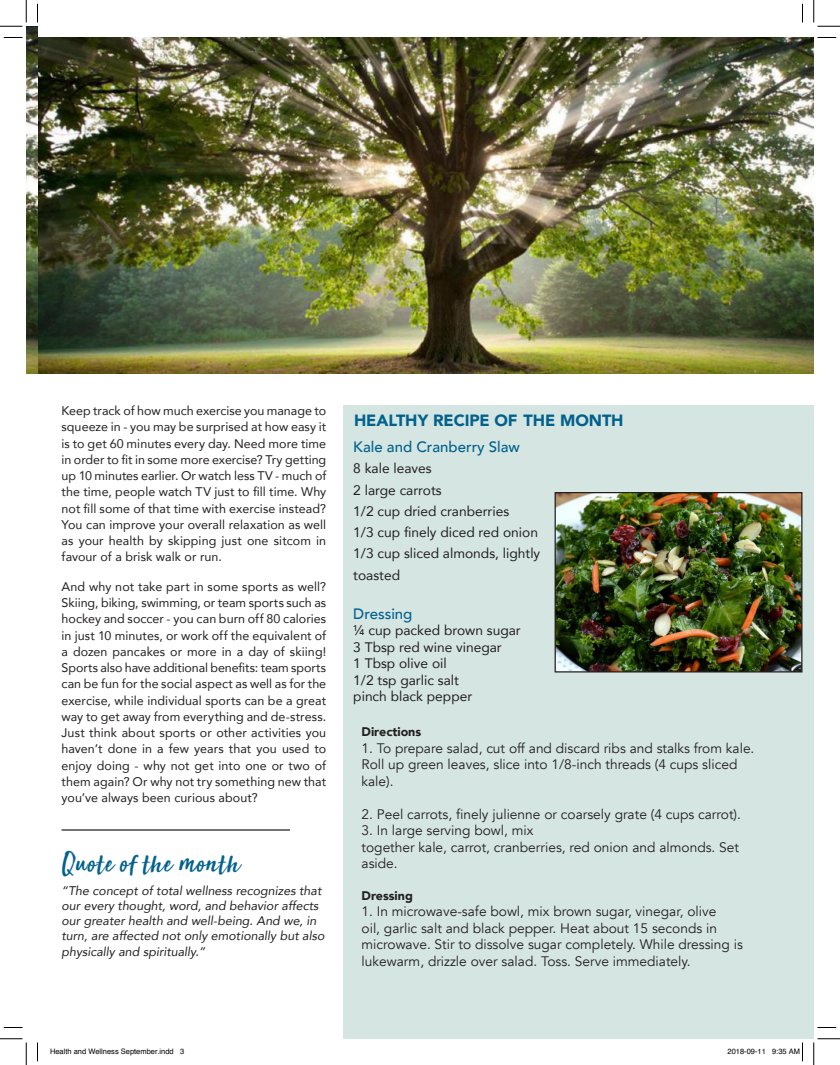
<style>
.page{position:relative;width:840px;height:1065px;background:#fff}
.page>*{position:absolute;margin:0;border:0;box-sizing:border-box;transform-origin:0 0}
.t1{font:30px "Sun Valley";letter-spacing:.03em;color:#00618d}
.t2{font:900 16.25px "Avenir";letter-spacing:-.005em;color:#00618d}
.t3{font:500 15px "Avenir";color:#00618d}
.t4{font:13.75px/16.5px "Avenir";color:#231f20}
.t5{font:13.75px/21.2px "Avenir";color:#231f20}
.t6{font:12.5px/16.2px "Avenir";letter-spacing:.005em;color:#231f20;text-align:justify}
.t7{font:italic 12.5px/15px "Avenir";color:#231f20}
.t8{font:900 12.5px "Avenir";color:#231f20}
.t9{font:7.5px "Helvetica";color:#000}
</style>
<div class="page">
<img style="left:38px;top:38px;width:776px;height:335px">
<div style="left:343px;top:405px;width:471px;height:634px;background:#d5e5e1"></div>
<img style="left:557px;top:494px;width:243px;height:177px">
<div style="left:555px;top:492px;width:247px;height:181px;border:1px solid #231f20"></div>
<img style="left:26px;top:26px;width:12px;height:347px">
<hr style="left:62px;top:829px;width:228px;height:2px;background:#231f20">
<svg style="left:4px;top:37px;width:18px;height:1px"></svg>
<svg style="left:818px;top:37px;width:18px;height:1px"></svg>
<svg style="left:4px;top:1027px;width:18px;height:1px"></svg>
<svg style="left:818px;top:1027px;width:18px;height:1px"></svg>
<svg style="left:37px;top:4px;width:1px;height:18px"></svg>
<svg style="left:37px;top:1042px;width:1px;height:19px"></svg>
<svg style="left:802px;top:4px;width:1px;height:18px"></svg>
<svg style="left:0;top:0;width:27px;height:27px"></svg>
<svg style="left:0;top:1039px;width:27px;height:26px"></svg>
<svg style="left:814px;top:0;width:26px;height:27px"></svg>
<svg style="left:814px;top:1039px;width:26px;height:26px"></svg>
<svg style="left:802px;top:1042px;width:1px;height:19px"></svg>
<p class="t6" style="left:62px;top:402px;width:266px">Keep track of how much exercise you manage to squeeze in - you may be surprised at how easy it is to get 60 minutes every day. Need more time in order to fit in some more exercise? Try getting up 10 minutes earlier. Or watch less TV - much of the time, people watch TV just to fill time. Why not fill some of that time with exercise instead?<br>You can improve your overall relaxation as well as your health by skipping just one sitcom in favour of a brisk walk or run.</p>
<p class="t6" style="left:62px;top:578px;width:266px">And why not take part in some sports as well?<br>Skiing, biking, swimming, or team sports such as hockey and soccer - you can burn off 80 calories in just 10 minutes, or work off the equivalent of a dozen pancakes or more in a day of skiing!<br>Sports also have additional benefits: team sports can be fun for the social aspect as well as for the exercise, while individual sports can be a great way to get away from everything and de-stress.<br>Just think about sports or other activities you haven’t done in a few years that you used to enjoy doing - why not get into one or two of them again? Or why not try something new that you’ve always been curious about?</p>
<h1 class="t1" style="left:62px;top:837px;width:179px">Quote of the month</h1>
<p class="t7" style="left:62px;top:883px;width:264px">“The concept of total wellness recognizes that our every thought, word, and behavior affects our greater health and well-being. And we, in turn, are affected not only emotionally but also</p>
<p class="t7" style="left:62px;top:944px;width:145px">physically and spiritually.”</p>
<h2 class="t2" style="left:354px;top:406px;width:271px">HEALTHY RECIPE OF THE MONTH</h2>
<p class="t3" style="left:353px;top:434px;width:168px">Kale and Cranberry Slaw</p>
<p class="t5" style="left:353px;top:458px;width:188px">8 kale leaves<br>2 large carrots<br>1/2 cup dried cranberries<br>1/3 cup finely diced red onion<br>1/3 cup sliced almonds, lightly toasted</p>
<p class="t3" style="left:353px;top:601px;width:61px">Dressing</p>
<p class="t5" style="left:353px;top:622px;width:169px;line-height:16.5px">¼ cup packed brown sugar<br>3 Tbsp red wine vinegar<br>1 Tbsp olive oil<br>1/2 tsp garlic salt<br>pinch black pepper</p>
<p class="t8" style="left:362px;top:721px;width:61px">Directions</p>
<p class="t4" style="left:362px;top:740px;width:394px">1. To prepare salad, cut off and discard ribs and stalks from kale.<br>Roll up green leaves, slice into 1/8-inch threads (4 cups sliced kale).</p>
<p class="t4" style="left:362px;top:806px;width:381px">2. Peel carrots, finely julienne or coarsely grate (4 cups carrot).</p>
<p class="t4" style="left:362px;top:822px;width:379px">3. In large serving bowl, mix<br>together kale, carrot, cranberries, red onion and almonds. Set aside.</p>
<p class="t8" style="left:362px;top:885px;width:53px">Dressing</p>
<p class="t4" style="left:362px;top:903px;width:383px">1. In microwave-safe bowl, mix brown sugar, vinegar, olive<br>oil, garlic salt and black pepper. Heat about 15 seconds in microwave. Stir to dissolve sugar completely. While dressing is lukewarm, drizzle over salad. Toss. Serve immediately.</p>
<p class="t9" style="left:50px;top:1045px;width:136px">Health and Wellness September.indd 3</p>
<p class="t9" style="left:728px;top:1045px;width:74px">2018-09-11 9:35 AM</p>
</div>
